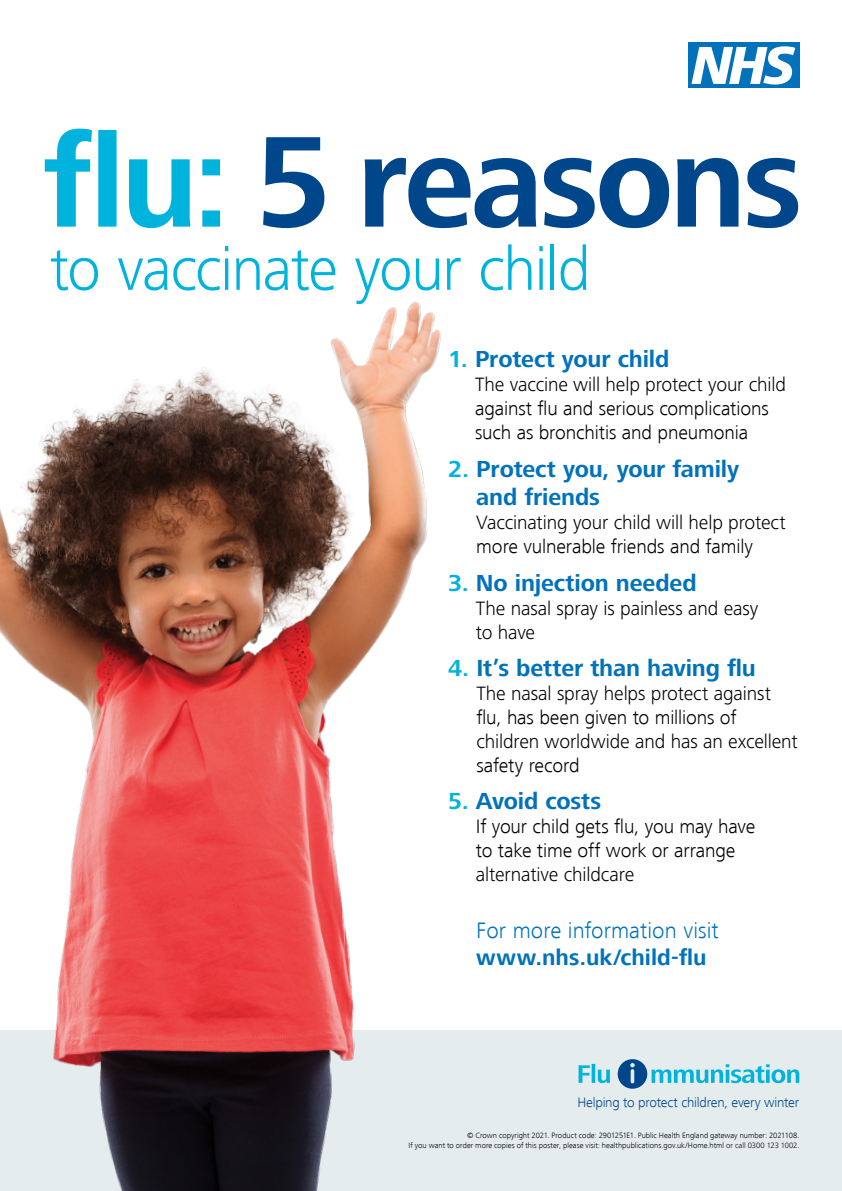
<style>
.page{position:relative;width:842px;height:1191px;background:#fff}
.page>*{position:absolute;margin:0;border:0;box-sizing:border-box;transform-origin:0 0}
.t1{font:134px "Frutiger Next LT Bold 2";letter-spacing:-.03em;color:#00468b}
.t2{font:63px "Frutiger Next LT Light 2";letter-spacing:-.025em;color:#00b3dc}
.Paragraph_Style_1{font:24px/28.8px "Frutiger Next LT Bold 2";letter-spacing:-.005em;color:#0072bc}
.Paragraph_Style_1-2{font:700 24px "Frutiger Next LT";letter-spacing:-.005em;color:#0072bc}
.t3{font:300 23px "Frutiger Next LT";letter-spacing:.005em;color:#0072bc}
.t4{font:700 23px "Frutiger Next LT";letter-spacing:.005em;color:#0072bc}
.Paragraph_Style_1-3{font:20px/24px "Frutiger Next LT Light 2";letter-spacing:-.01em;color:#000}
.Paragraph_Style_1-4{font:300 20px/24px "Frutiger Next LT";letter-spacing:-.01em;color:#000}
.t5{font:300 14px "Frutiger Next LT";letter-spacing:-.015em;color:#00468b}
.t6{font:300 8px/10px "Frutiger Next LT";color:#000;text-align:right}
.s1{font-family:"Frutiger Next LT";font-weight:700;color:#00b3dc}
.s2{color:#00b3dc}
.s3{font-family:"Frutiger Next LT Light 2";font-weight:400}
.s4{font-family:"Frutiger Next LT";font-weight:300}
.s5{font-family:"Frutiger Next LT Bold 2";font-weight:400;color:#00b3dc}
</style>
<div class="page">
<div style="left:0;top:1030px;width:842px;height:161px;background:#e4eced"></div>
<img style="left:0;top:302px;width:442px;height:889px">
<div style="left:688px;top:43px;width:111px;height:45px;background:#0072bc"></div>
<svg style="left:691px;top:46px;width:104px;height:39px"></svg>
<svg style="left:578px;top:1059px;width:221px;height:29px"></svg>
<p class="t1" style="left:43px;top:107px;width:761px"><span class="s1">flu:</span> 5 reasons</p>
<p class="t2" style="left:50px;top:234px;width:542px">to vaccinate your child</p>
<p class="Paragraph_Style_1" style="left:448px;top:345px;width:223px"><span class="s2">1.</span> Protect your child</p>
<p class="Paragraph_Style_1-4" style="left:475px;top:372px;width:313px"><span class="s3">The vaccine will help protect your child </span>against flu and serious complications such as bronchitis and pneumonia</p>
<p class="Paragraph_Style_1" style="left:476px;top:454px;width:264px;text-indent:-28px"><span class="s2">2.</span> Protect you, your family and friends</p>
<p class="Paragraph_Style_1-3" style="left:476px;top:511px;width:311px">Vaccinating your child will help protect <span class="s4">more vulnerable friends and family</span></p>
<p class="Paragraph_Style_1" style="left:448px;top:568px;width:250px"><span class="s2">3.</span> No injection needed</p>
<p class="Paragraph_Style_1-3" style="left:476px;top:596px;width:284px">The nasal spray is painless and easy to have</p>
<p class="Paragraph_Style_1-2" style="left:448px;top:654px;width:309px"><span class="s5">4.</span> It’s better than having flu</p>
<p class="Paragraph_Style_1-3" style="left:476px;top:681px;width:323px">The nasal spray helps protect against <span class="s4">flu, has been given to millions of </span>children worldwide and has an excellent <span class="s4">safety record</span></p>
<p class="Paragraph_Style_1" style="left:448px;top:787px;width:154px"><span class="s2">5.</span> Avoid costs</p>
<p class="Paragraph_Style_1-4" style="left:476px;top:814px;width:281px">If your child gets flu, you may have to take time off work or arrange <span class="s3">alternative childcare</span></p>
<p class="t3" style="left:476px;top:917px;width:244px">For more information visit</p>
<p class="t4" style="left:476px;top:944px;width:232px">www.nhs.uk/child-flu</p>
<p class="t5" style="left:577px;top:1094px;width:223px">Helping to protect children, every winter</p>
<p class="t6" style="left:409px;top:1130px;width:392px">© Crown copyright 2021. Product code: 2901251E1. Public Health England gateway number: 2021108.<br>If you want to order more copies of this poster, please visit: healthpublications.gov.uk/Home.html <span class="s3">or call 0300 123 1002.</span></p>
</div>
